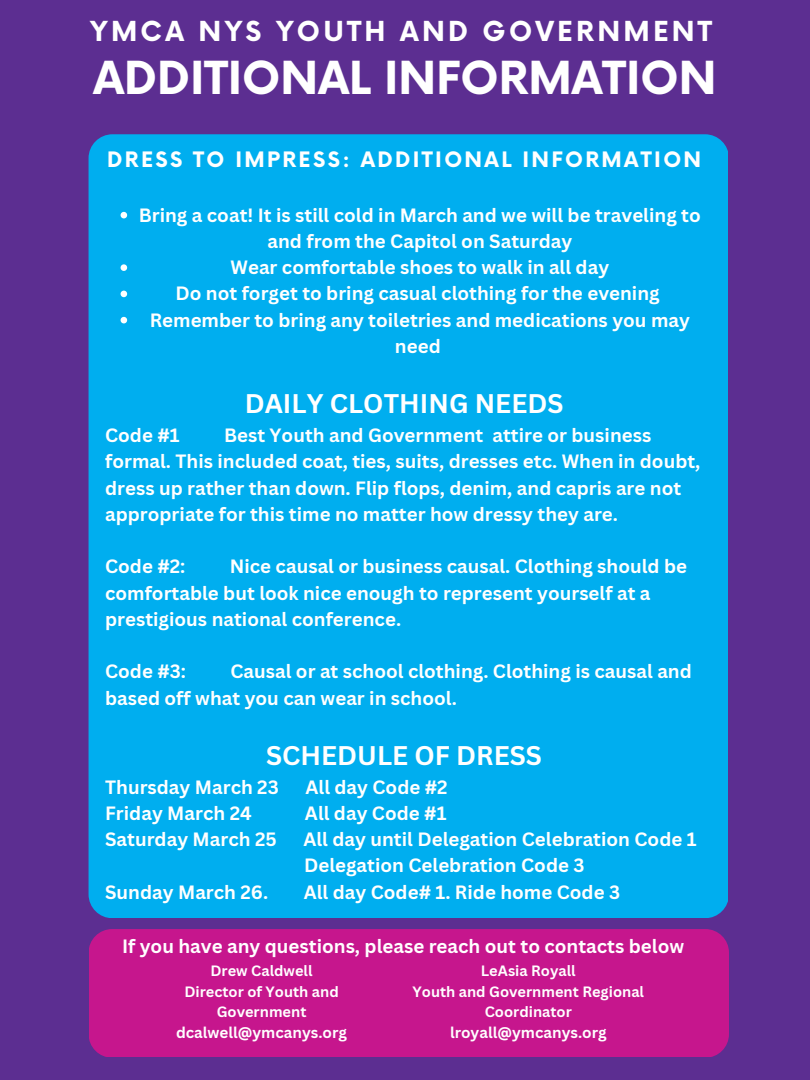
<style>
.page{position:relative;width:810px;height:1080px;background:#5c2e91}
.page>*{position:absolute;margin:0;border:0;box-sizing:border-box;transform-origin:0 0}
.t1{font:700 44.38px "Now";color:#fff}
.t2{font:700 26.88px "Now";letter-spacing:.12em;color:#fff}
.t3{font:700 26.25px "Canva Sans";color:#fff}
.t4{font:700 20.75px "Now";letter-spacing:.115em;color:#fff}
.t5{font:700 18.75px/26.2px "Canva Sans";color:#fff}
.t6{font:700 15.19px "Canva Sans";color:#fff}
.t7{font:700 14.56px/20.1px "Canva Sans";color:#fff;text-align:center}
</style>
<div class="page">
<div style="left:89px;top:134px;width:639px;height:784px;background:#00aeef"></div>
<svg style="left:121px;top:212px;width:6px;height:6px"></svg>
<svg style="left:121px;top:264px;width:6px;height:7px"></svg>
<svg style="left:121px;top:291px;width:6px;height:6px"></svg>
<svg style="left:121px;top:317px;width:6px;height:6px"></svg>
<div style="left:89px;top:929px;width:639px;height:128px;background:#c6168d"></div>
<h2 class="t2" style="left:90px;top:16px;width:624px">YMCA NYS YOUTH AND GOVERNMENT</h2>
<h1 class="t1" style="left:93px;top:54px;width:625px">ADDITIONAL INFORMATION</h1>
<p class="t4" style="left:107px;top:148px;width:596px">DRESS TO IMPRESS: ADDITIONAL INFORMATION</p>
<p class="t5" style="left:139px;top:201px;width:564px;text-align:center">Bring a coat! It is still cold in March and we will be traveling to and from the Capitol on Saturday<br>Wear comfortable shoes to walk in all day<br>Do not forget to bring casual clothing for the evening Remember to bring any toiletries and medications you may need</p>
<h3 class="t3" style="left:245px;top:385px;width:320px">DAILY CLOTHING NEEDS</h3>
<p class="t5" style="left:105px;top:422px;width:597px;text-indent:119px">Best Youth and Government attire or business formal. This included coat, ties, suits, dresses etc. When in doubt, dress up rather than down. Flip flops, denim, and capris are not appropriate for this time no matter how dressy they are.</p>
<p class="t5" style="left:105px;top:553px;width:82px">Code #2:</p>
<p class="t5" style="left:105px;top:422px;width:76px">Code #1</p>
<p class="t5" style="left:105px;top:553px;width:584px;text-indent:125px">Nice causal or business causal. Clothing should be comfortable but look nice enough to represent yourself at a prestigious national conference.</p>
<p class="t5" style="left:105px;top:658px;width:82px">Code #3:</p>
<p class="t5" style="left:105px;top:658px;width:588px;text-indent:125px">Causal or at school clothing. Clothing is causal and based off what you can wear in school.</p>
<h3 class="t3" style="left:266px;top:737px;width:278px">SCHEDULE OF DRESS</h3>
<p class="t5" style="left:105px;top:773px;width:175px">Thursday March 23</p>
<p class="t5" style="left:306px;top:773px;width:144px">All day Code #2</p>
<p class="t5" style="left:105px;top:799px;width:148px">Friday March 24</p>
<p class="t5" style="left:305px;top:799px;width:143px">All day Code #1</p>
<p class="t5" style="left:105px;top:826px;width:173px">Saturday March 25</p>
<p class="t5" style="left:303px;top:826px;width:395px">All day until Delegation Celebration Code 1<br>Delegation Celebration Code 3</p>
<p class="t5" style="left:105px;top:878px;width:165px">Sunday March 26.</p>
<p class="t5" style="left:304px;top:878px;width:318px">All day Code# 1. Ride home Code 3</p>
<p class="t5" style="left:122px;top:933px;width:564px">If you have any questions, please reach out to contacts below</p>
<p class="t7" style="left:184px;top:961px;width:156px">Drew Caldwell<br>Director of Youth and<br>Government</p>
<p class="t6" style="left:176px;top:1022px;width:173px">dcalwell@ymcanys.org</p>
<p class="t7" style="left:413px;top:961px;width:233px">LeAsia Royall<br>Youth and Government Regional<br>Coordinator</p>
<p class="t6" style="left:450px;top:1022px;width:158px">lroyall@ymcanys.org</p>
</div>
